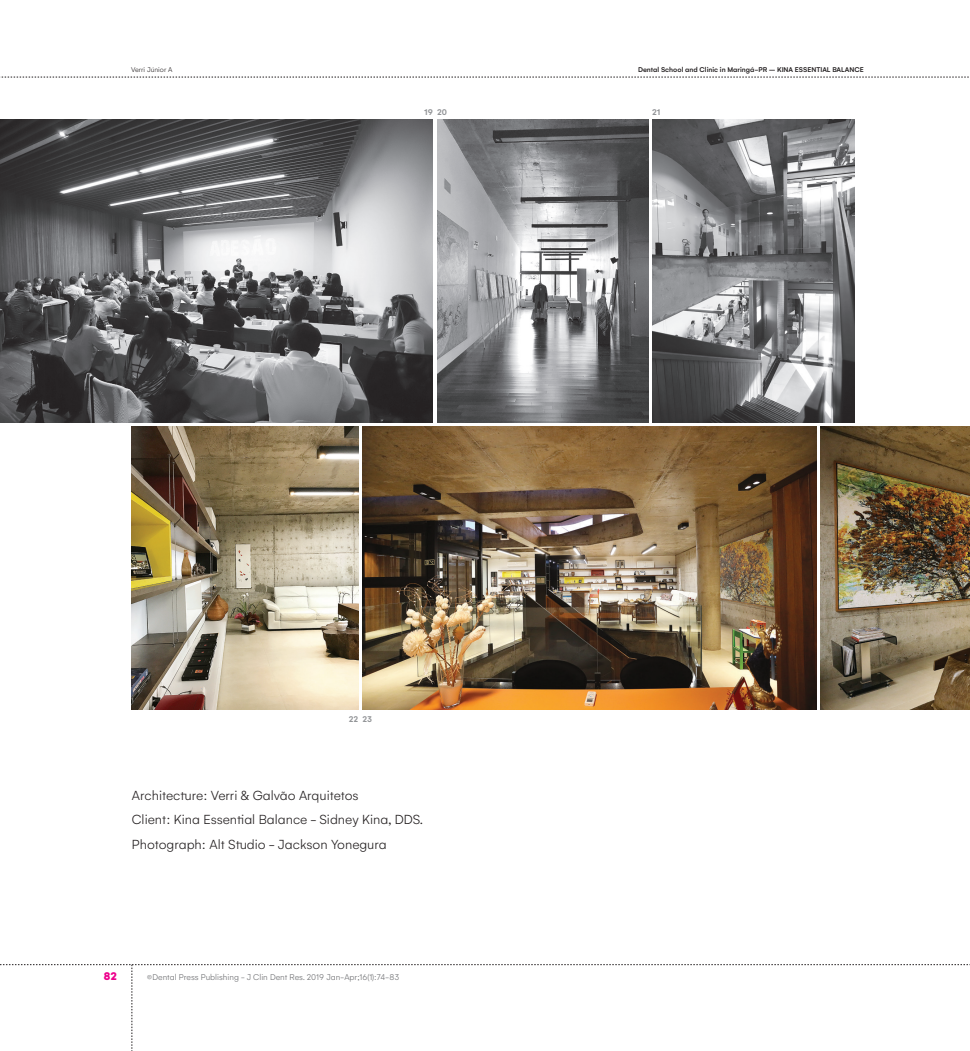
<style>
.page{position:relative;width:970px;height:1051px;background:#fff}
.page>*{position:absolute;margin:0;border:0;box-sizing:border-box;transform-origin:0 0}
.t1{font:300 14.25px/24.8px "Gelion";color:#231f20}
.t2{font:900 12px "Gelion";color:#ed028c}
.t3{font:300 9px "Gelion";color:#6c6d70}
.t4{font:600 9px "Gelion";color:#939598}
.t5{font:500 7.5px "Gelion";color:#231f20}
.t6{font:300 7.5px "Gelion";color:#231f20}
</style>
<div class="page">
<svg style="left:0;top:77px;width:969px;height:1px"></svg>
<svg style="left:0;top:964px;width:968px;height:85px"></svg>
<img style="left:0;top:119px;width:433px;height:303px">
<img style="left:437px;top:119px;width:211px;height:303px">
<img style="left:652px;top:119px;width:202px;height:303px">
<img style="left:132px;top:426px;width:226px;height:283px">
<img style="left:362px;top:426px;width:454px;height:283px">
<img style="left:820px;top:426px;width:149px;height:283px">
<p class="t6" style="left:131px;top:66px;width:43px">Verri Júnior A</p>
<p class="t5" style="left:638px;top:65px;width:227px">Dental School and Clinic in Maringá-PR – KINA ESSENTIAL BALANCE</p>
<p class="t4" style="left:424px;top:106px;width:24px">19 20</p>
<p class="t4" style="left:652px;top:106px;width:10px">21</p>
<p class="t4" style="left:349px;top:713px;width:25px">22 23</p>
<p class="t1" style="left:132px;top:782px;width:292px">Architecture: Verri &amp; Galvão Arquitetos<br>Client: Kina Essential Balance - Sidney Kina, DDS.<br>Photograph: Alt Studio - Jackson Yonegura</p>
<p class="t2" style="left:104px;top:967px;width:14px">82</p>
<p class="t3" style="left:147px;top:971px;width:254px">©Dental Press Publishing - J Clin Dent Res. 2019 Jan-Apr;16(1):74-83</p>
</div>
